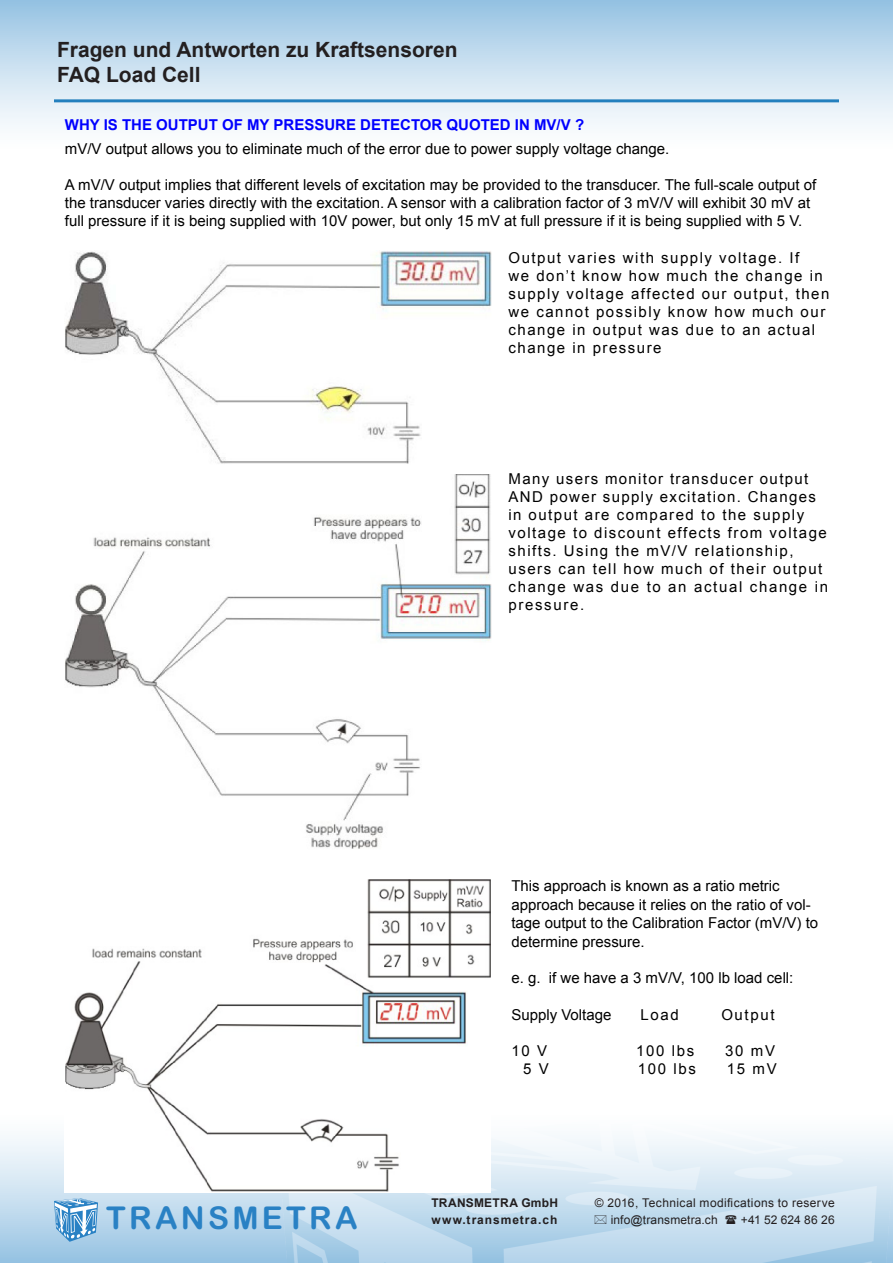
<style>
.page{position:relative;width:893px;height:1263px;background:#fff}
.page>*{position:absolute;margin:0;border:0;box-sizing:border-box;transform-origin:0 0}
.t1{font:31.5px "Arial Rounded MT Bold";letter-spacing:.105em;color:#2981c4}
.t2{font:700 21px "Arial";color:#231f20}
.t3{font:15px/18.9px "Arial";color:#000}
.t4{font:15px/18.1px "Arial";letter-spacing:.1em;color:#000}
.t5{font:12px "Arial";letter-spacing:.025em;color:#231f20}
.t6{font:700 12px "Arial";letter-spacing:.065em;color:#231f20}
.t7{font:700 12px "Arial";letter-spacing:.02em;color:#231f20}
.t8{font:12px "Arial";letter-spacing:.005em;color:#231f20}
.s1{font-weight:700;color:#00f}
</style>
<div class="page">
<div style="left:0;top:1093px;width:893px;height:170px;background:linear-gradient(to bottom,#fff,#9dc6e4)"></div>
<img style="left:278px;top:1103px;width:615px;height:160px">
<div style="left:0;top:0;width:893px;height:170px;background:linear-gradient(to bottom,#9bc5e4,#fff)"></div>
<svg style="left:54px;top:1198px;width:44px;height:44px;background:#85b7dd"></svg>
<hr style="left:54px;top:99px;width:785px;height:3px;background:#2380be">
<img style="left:65px;top:251px;width:427px;height:213px">
<img style="left:65px;top:474px;width:427px;height:375px">
<img style="left:65px;top:879px;width:425px;height:314px">
<svg style="left:595px;top:1215px;width:11px;height:9px"></svg>
<svg style="left:725px;top:1215px;width:11px;height:9px"></svg>
<p class="t2" style="left:57px;top:35px;width:402px">Fragen und Antworten zu Kraftsensoren</p>
<p class="t2" style="left:57px;top:60px;width:145px">FAQ Load Cell</p>
<p class="t3" style="left:65px;top:113px;width:606px;line-height:23.5px"><span class="s1">WHY IS THE OUTPUT OF MY PRESSURE DETECTOR QUOTED IN MV/V ?<br></span>mV/V output allows you to eliminate much of the error due to power supply voltage change.</p>
<p class="t3" style="left:65px;top:176px;width:753px;line-height:18px">A mV/V output implies that different levels of excitation may be provided to the transducer. The full-scale output of the transducer varies directly with the excitation. A sensor with a calibration factor of 3 mV/V will exhibit 30 mV at full pressure if it is being supplied with 10V power, but only 15 mV at full pressure if it is being supplied with 5 V.</p>
<p class="t4" style="left:508px;top:249px;width:322px">Output varies with supply voltage. If<br>we don’t know how much the change in supply voltage affected our output, then we cannot possibly know how much our change in output was due to an actual change in pressure</p>
<p class="t4" style="left:508px;top:470px;width:321px">Many users monitor transducer output AND power supply excitation. Changes in output are compared to the supply voltage to discount effects from voltage shifts. Using the mV/V relationship, users can tell how much of their output change was due to an actual change in pressure.</p>
<p class="t1" style="left:106px;top:1199px;width:253px">TRANSMETRA</p>
<p class="t3" style="left:511px;top:876px;width:308px">This approach is known as a ratio metric approach because it relies on the ratio of vol&shy;tage output to the Calibration Factor (mV/V) to determine pressure.</p>
<p class="t3" style="left:511px;top:969px;width:284px">e. g. if we have a 3 mV/V, 100 lb load cell:</p>
<p class="t3" style="left:511px;top:1005px;width:102px">Supply Voltage</p>
<p class="t3" style="left:641px;top:1005px;width:40px">Load</p>
<p class="t3" style="left:721px;top:1005px;width:55px">Output</p>
<p class="t3" style="left:511px;top:1041px;width:37px">10 V</p>
<p class="t3" style="left:636px;top:1041px;width:60px">100 lbs</p>
<p class="t3" style="left:725px;top:1041px;width:51px">30 mV</p>
<p class="t3" style="left:523px;top:1059px;width:27px">5 V</p>
<p class="t3" style="left:638px;top:1059px;width:60px">100 lbs</p>
<p class="t3" style="left:727px;top:1059px;width:51px">15 mV</p>
<p class="t7" style="left:431px;top:1195px;width:128px">TRANSMETRA GmbH</p>
<p class="t5" style="left:595px;top:1195px;width:241px">© 2016, Technical modifications to reserve</p>
<p class="t6" style="left:431px;top:1212px;width:127px">www.transmetra.ch</p>
<p class="t5" style="left:611px;top:1212px;width:109px">info@transmetra.ch</p>
<p class="t8" style="left:741px;top:1212px;width:95px">+41 52 624 86 26</p>
</div>
